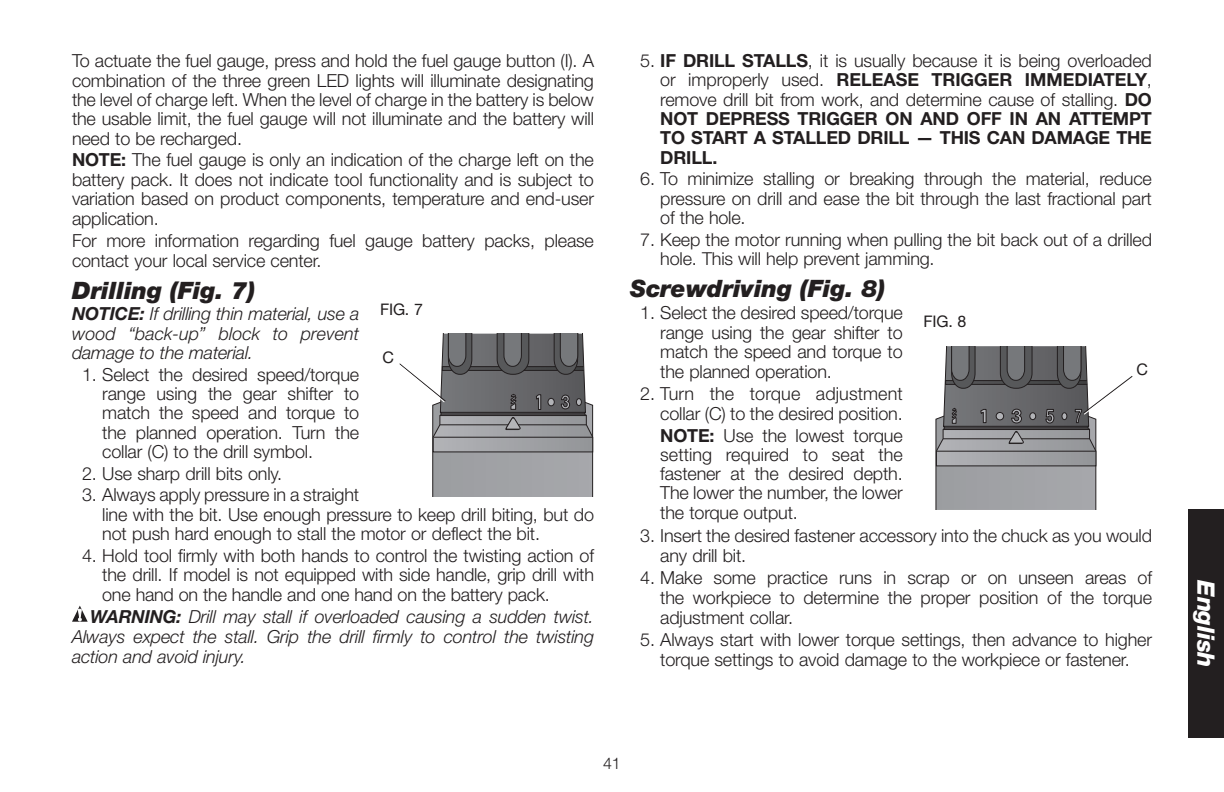
<style>
.page{position:relative;width:1224px;height:792px;background:#fff}
.page>*{position:absolute;margin:0;border:0;box-sizing:border-box;transform-origin:0 0}
._01-Headline{font:italic 900 24px "Helvetica Neue LT Std";color:#231f20}
.t1{font:italic 800 24px "Helvetica Neue LT Std";color:#fff}
._04-BodyList{font:300 18px/19.4px "Helvetica Neue LT Std";letter-spacing:-.01em;color:#231f20;text-align:justify}
._03-BodyText{font:300 18px/19.4px "Helvetica Neue LT Std";letter-spacing:-.01em;color:#231f20;text-align:justify}
._04-BodyList-2{font:700 18px/19.4px "Helvetica Neue LT Std";letter-spacing:-.01em;color:#231f20;text-align:justify}
._10-Warning_Caution{font:italic 300 18px/20px "Helvetica Neue LT Std";letter-spacing:-.01em;color:#231f20}
._04-BodyList-3{font:300 17.8px/19.4px "Helvetica Neue LT Std";letter-spacing:-.01em;color:#231f20}
._05-Callout{font:16px "Helvetica Neue LT Std";letter-spacing:-.01em;color:#231f20}
.t2{font:300 16px "Helvetica Neue LT Std";color:#231f20}
.s1{font-weight:700}
.s2{font-weight:300}
.s3{font-size:18px}
</style>
<div class="page">
<div style="left:1188px;top:510px;width:36px;height:228px;background:#231f20"></div>
<svg style="left:399px;top:334px;width:194px;height:163px"></svg>
<svg style="left:72px;top:606px;width:16px;height:16px"></svg>
<svg style="left:935px;top:346px;width:198px;height:164px"></svg>
<p class="_03-BodyText" style="left:72px;top:51px;width:524px">To actuate the fuel gauge, press and hold the fuel gauge button (I). A combination of the three green LED lights will illuminate designating the level of charge left. When the level of charge in the battery is below the usable limit, the fuel gauge will not illuminate and the battery will need to be recharged.</p>
<p class="_03-BodyText" style="left:72px;top:150px;width:524px"><span class="s1">NOTE:</span> The fuel gauge is only an indication of the charge left on the battery pack. It does not indicate tool functionality and is subject to variation based on product components, temperature and end-user application.</p>
<p class="_03-BodyText" style="left:72px;top:230px;width:523px;line-height:20px">For more information regarding fuel gauge battery packs, please contact your local service center.</p>
<p class="_01-Headline" style="left:72px;top:275px;width:185px">Drilling (Fig. 7)</p>
<p class="_10-Warning_Caution" style="left:72px;top:304px;width:289px"><span class="s1">NOTICE:</span> If drilling thin material, use a</p>
<p class="_05-Callout" style="left:380px;top:299px;width:44px">FIG. 7</p>
<p class="_05-Callout" style="left:382px;top:348px;width:13px">C</p>
<p class="_10-Warning_Caution" style="left:72px;top:323px;width:289px;line-height:19.4px">wood “back-up” block to prevent damage to the material.</p>
<p class="_04-BodyList" style="left:102px;top:364px;width:259px;text-indent:-20px">1. Select the desired speed/torque range using the gear shifter to match the speed and torque to the planned operation. Turn the collar (C) to the drill symbol.</p>
<p class="_04-BodyList" style="left:82px;top:463px;width:201px">2. Use sharp drill bits only.</p>
<p class="_04-BodyList" style="left:102px;top:485px;width:493px;text-align:left;text-indent:-20px">3. Always apply pressure in a straight<br>line with the bit. Use enough pressure to keep drill biting, but do not push hard enough to stall the motor or deflect the bit.</p>
<p class="_04-BodyList" style="left:102px;top:545px;width:493px;text-indent:-20px">4. Hold tool firmly with both hands to control the twisting action of the drill. If model is not equipped with side handle, grip drill with one hand on the handle and one hand on the battery pack.</p>
<p class="_10-Warning_Caution" style="left:72px;top:606px;width:524px;text-align:justify;text-indent:18px"><span class="s1">WARNING:</span> Drill may stall if overloaded causing a sudden twist.<br>Always expect the stall. Grip the drill firmly to control the twisting action and avoid injury.</p>
<p class="_04-BodyList-2" style="left:660px;top:50px;width:493px;text-indent:-20px"><span class="s2">5.</span> IF DRILL STALLS<span class="s2">, it is usually because it is being overloaded or improperly used.</span> RELEASE TRIGGER IMMEDIATELY<span class="s2">, remove drill bit from work, and determine cause of stalling.</span> DO NOT DEPRESS TRIGGER ON AND OFF IN AN ATTEMPT TO START A STALLED DRILL — THIS CAN DAMAGE THE DRILL.</p>
<p class="_04-BodyList" style="left:660px;top:169px;width:493px;text-indent:-20px">6. To minimize stalling or breaking through the material, reduce pressure on drill and ease the bit through the last fractional part of the hole.</p>
<p class="_04-BodyList-3" style="left:660px;top:229px;width:493px;text-indent:-20px"><span class="s3">7</span>. Keep the motor running when pulling the bit back out of a drilled hole. This will help prevent jamming.</p>
<p class="_01-Headline" style="left:630px;top:274px;width:257px">Screwdriving (Fig. 8)</p>
<p class="_04-BodyList" style="left:640px;top:303px;width:264px">1. Select the desired speed/torque</p>
<p class="_05-Callout" style="left:923px;top:312px;width:44px">FIG. 8</p>
<p class="_05-Callout" style="left:1137px;top:360px;width:13px">C</p>
<p class="_04-BodyList" style="left:660px;top:322px;width:244px">range using the gear shifter to match the speed and torque to the planned operation.</p>
<p class="_04-BodyList" style="left:640px;top:383px;width:264px;line-height:20px;text-align:right">2. Turn the torque adjustment collar (C) to the desired position.</p>
<p class="_04-BodyList" style="left:660px;top:425px;width:244px"><span class="s1">NOTE:</span> Use the lowest torque setting required to seat the fastener at the desired depth.<br>The lower the number, the lower the torque output.</p>
<p class="_04-BodyList" style="left:660px;top:525px;width:493px;line-height:20px;text-indent:-20px">3. Insert the desired fastener accessory into the chuck as you would any drill bit.</p>
<p class="_04-BodyList" style="left:660px;top:567px;width:493px;line-height:20px;text-indent:-20px">4. Make some practice runs in scrap or on unseen areas of the workpiece to determine the proper position of the torque adjustment collar.</p>
<p class="_04-BodyList" style="left:640px;top:629px;width:513px;line-height:20px;text-align:center">5. Always start with lower torque settings, then advance to higher torque settings to avoid damage to the workpiece or fastener.</p>
<p class="t2" style="left:603px;top:754px;width:19px">41</p>
<h1 class="t1" style="left:1220px;top:580px;width:89px;rotate:90deg">English</h1>
</div>
